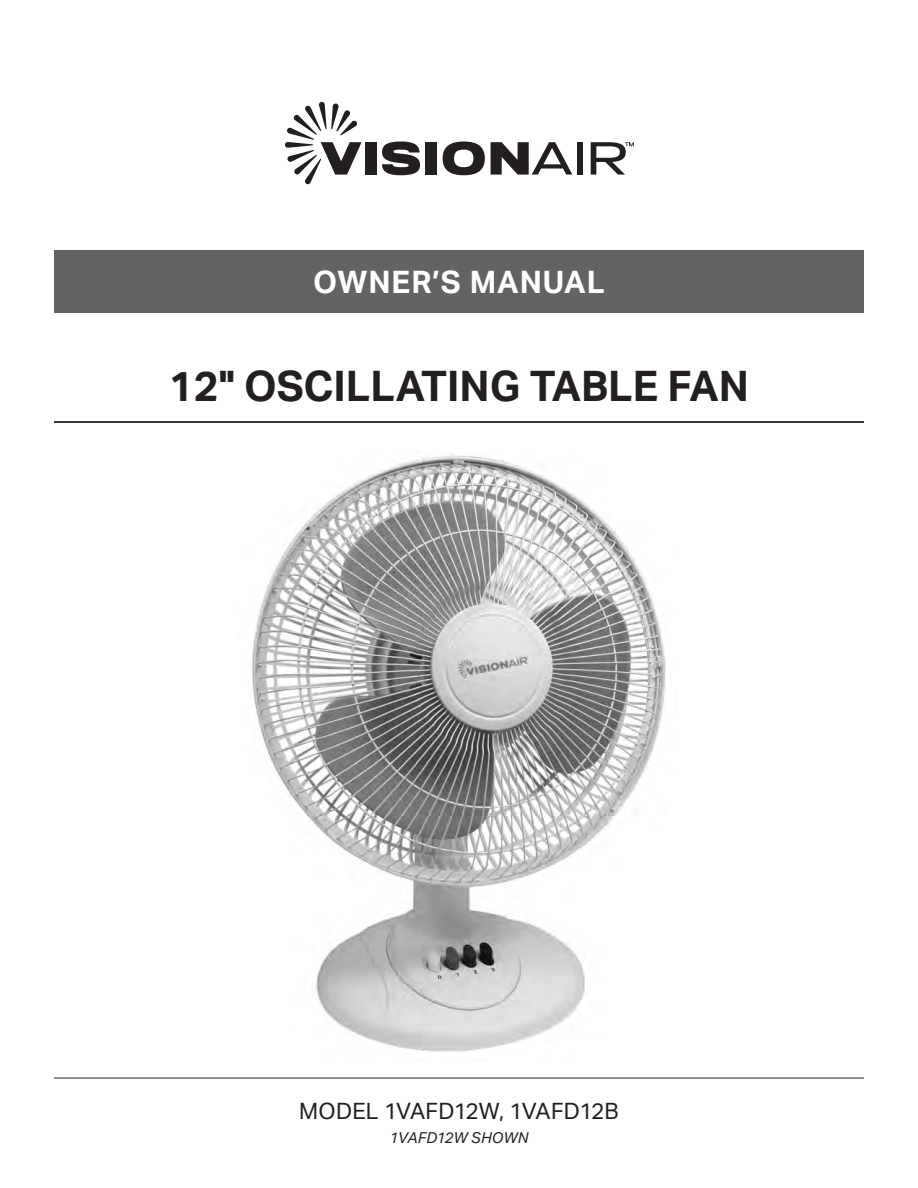
<style>
.page{position:relative;width:918px;height:1188px;background:#fff}
.page>*{position:absolute;margin:0;border:0;box-sizing:border-box;transform-origin:0 0}
.COVER_Main_Title{font:700 42px "Aktiv Grotesk";color:#231f20}
.COVER_Owners_Manual{font:700 30.9px "Aktiv Grotesk";letter-spacing:.03em;color:#fff}
.COVER_Model_Number{font:22.5px "Aktiv Grotesk";color:#231f20}
.COVER_Model_Number-2{font:italic 15px "Aktiv Grotesk";letter-spacing:.005em;color:#231f20}
</style>
<div class="page">
<img style="left:252px;top:454px;width:414px;height:598px">
<svg style="left:285px;top:102px;width:77px;height:82px"></svg>
<div style="left:365px;top:142px;width:11px;height:33px;background:#231f20"></div>
<svg style="left:382px;top:141px;width:38px;height:34px"></svg>
<div style="left:426px;top:142px;width:11px;height:33px;background:#231f20"></div>
<svg style="left:443px;top:141px;width:42px;height:34px"></svg>
<svg style="left:491px;top:142px;width:81px;height:33px"></svg>
<div style="left:577px;top:142px;width:6px;height:33px;background:#231f20"></div>
<svg style="left:591px;top:142px;width:43px;height:33px"></svg>
<hr style="left:54px;top:421px;width:810px;height:1px;background:#231f20">
<hr style="left:54px;top:422px;width:810px;height:1px;background:#231f20">
<hr style="left:54px;top:1078px;width:810px;height:1px;background:#231f20">
<div style="left:54px;top:251px;width:810px;height:62px;background:#636366"></div>
<p class="COVER_Owners_Manual" style="left:313px;top:264px;width:293px">OWNER’S MANUAL</p>
<p class="COVER_Main_Title" style="left:169px;top:362px;width:582px">12" OSCILLATING TABLE FAN</p>
<p class="COVER_Model_Number" style="left:299px;top:1098px;width:321px">MODEL 1VAFD12W, 1VAFD12B</p>
<p class="COVER_Model_Number-2" style="left:390px;top:1129px;width:140px">1VAFD12W SHOWN</p>
</div>
